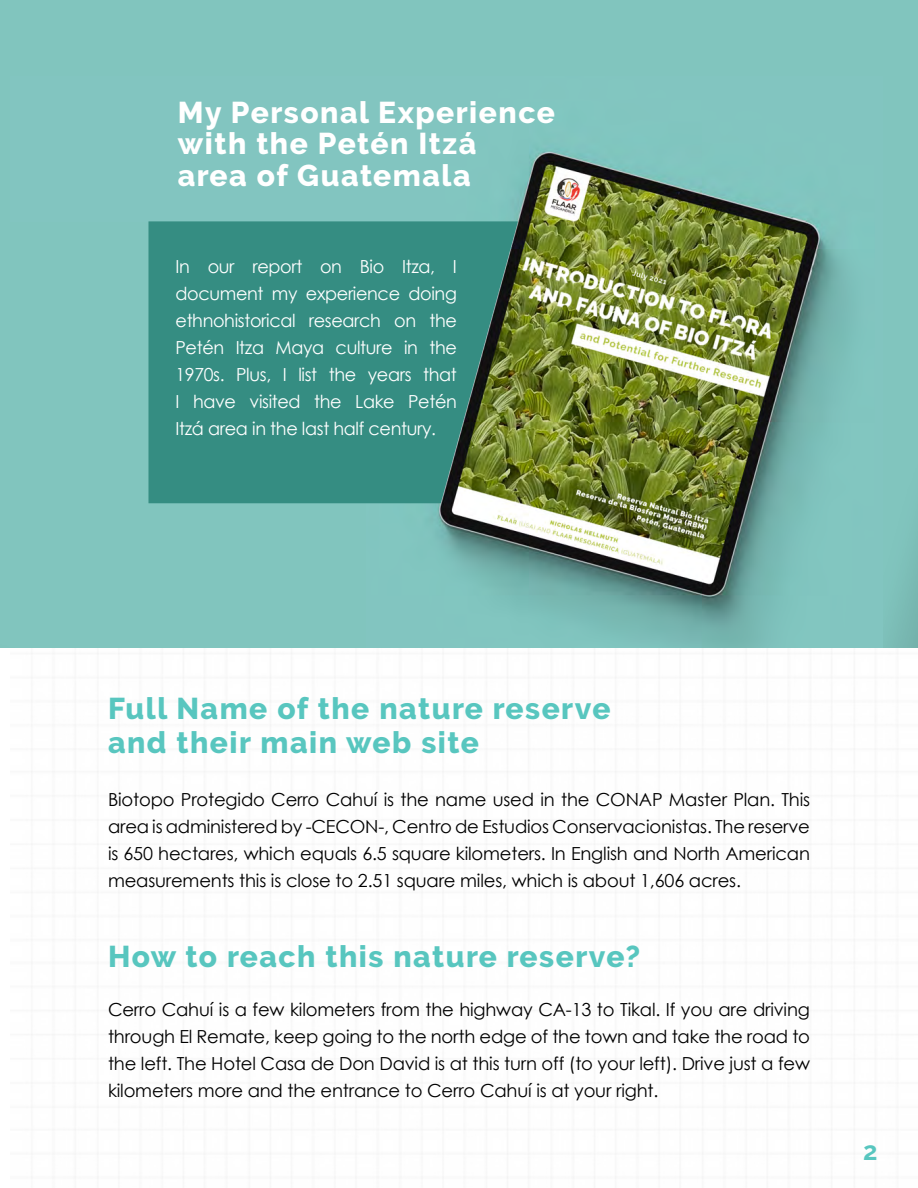
<style>
.page{position:relative;width:918px;height:1188px;background:#fff}
.page>*{position:absolute;margin:0;border:0;box-sizing:border-box;transform-origin:0 0}
.t1{font:800 30px/34.5px "Raleway";letter-spacing:.05em;color:#58c6bf}
.t2{font:800 30px/31.5px "Raleway";letter-spacing:.05em;color:#fff}
.t3{font:700 25.5px "Raleway";color:#58c6bf}
.t4{font:18px/27px "Century Gothic";letter-spacing:-.01em;color:#000;text-align:justify}
.t5{font:18px/27px "Century Gothic";letter-spacing:-.02em;color:#fff;text-align:justify}
</style>
<div class="page">
<div style="left:399px;top:0;width:519px;height:160px;background:#81c5be"></div>
<img style="left:11px;top:77px;width:872px;height:571px">
<div style="left:0;top:222px;width:366px;height:426px;background:#81c5be"></div>
<svg style="left:149px;top:221px;width:369px;height:282px;background:#398979"></svg>
<h1 class="t2" style="left:178px;top:97px;width:379px">My Personal Experience with the Petén Itzá<br>area of Guatemala</h1>
<p class="t5" style="left:176px;top:252px;width:283px">In our report on Bio Itza, I document my experience doing ethnohistorical research on the Petén Itza Maya culture in the 1970s. Plus, I list the years that I have visited the Lake Petén Itzá area in the last half century.</p>
<h1 class="t1" style="left:108px;top:691px;width:504px">Full Name of the nature reserve and their main web site</h1>
<p class="t4" style="left:108px;top:785px;width:704px">Biotopo Protegido Cerro Cahuí is the name used in the CONAP Master Plan. This area is administered by -CECON-, Centro de Estudios Conservacionistas. The reserve is 650 hectares, which equals 6.5 square kilometers. In English and North American measurements this is close to 2.51 square miles, which is about 1,606 acres.</p>
<h1 class="t1" style="left:108px;top:939px;width:534px">How to reach this nature reserve?</h1>
<p class="t4" style="left:108px;top:996px;width:704px">Cerro Cahuí is a few kilometers from the highway CA-13 to Tikal. If you are driving through El Remate, keep going to the north edge of the town and take the road to the left. The Hotel Casa de Don David is at this turn off (to your left). Drive just a few kilometers more and the entrance to Cerro Cahuí is at your right.</p>
<h2 class="t3" style="left:863px;top:1137px;width:16px">2</h2>
</div>
